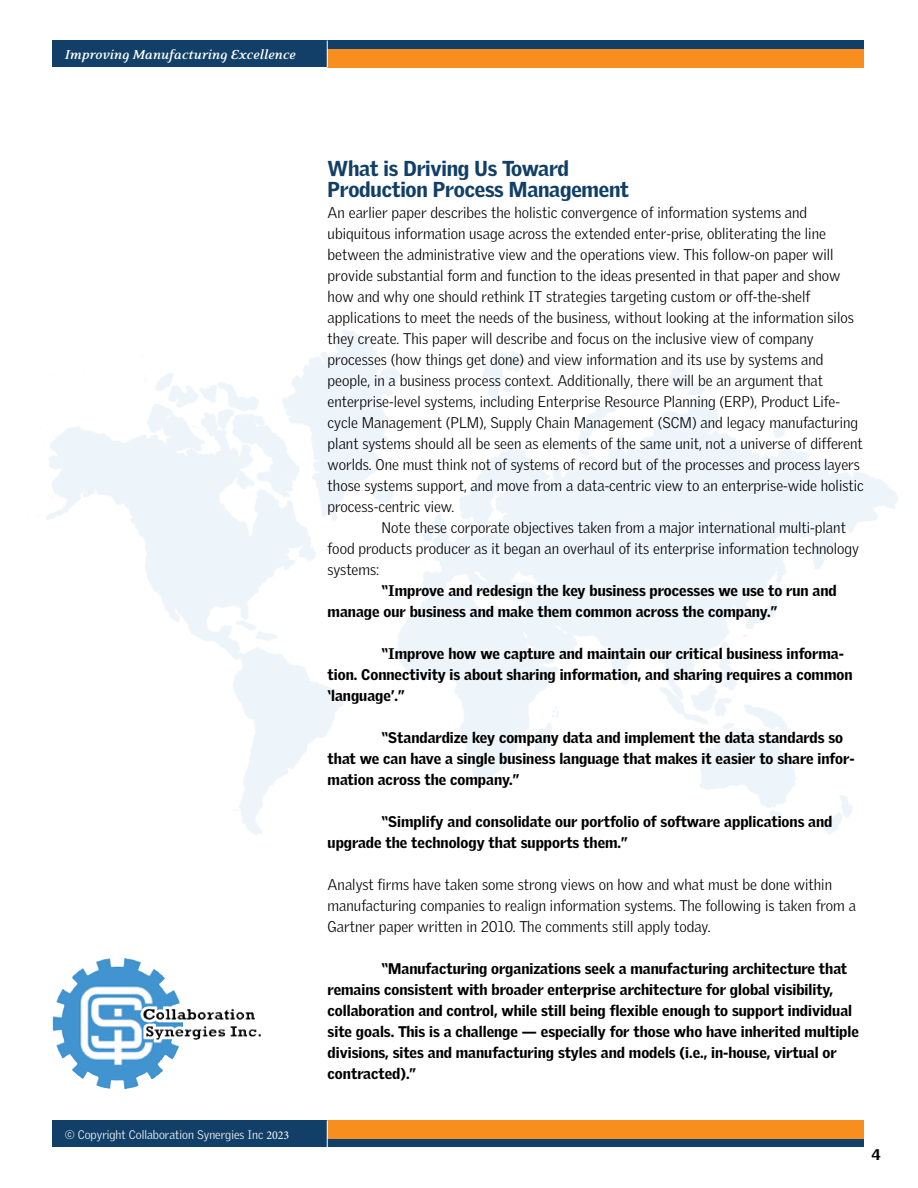
<style>
.page{position:relative;width:918px;height:1188px;background:#fff}
.page>*{position:absolute;margin:0;border:0;box-sizing:border-box;transform-origin:0 0}
.t1{font:900 21px/21px "Griffith Gothic";letter-spacing:-.01em;color:#113f67}
.t2{font:300 15px/21px "Griffith Gothic";color:#000}
.t3{font:900 15px/21px "Griffith Gothic";color:#000}
.t4{font:italic 700 15px "Eidetic Neo";color:#fff}
.t5{font:300 12px "Griffith Gothic";color:#fff}
.s1{font-family:"Minion Pro";font-weight:400}
</style>
<div class="page">
<div style="left:53px;top:40px;width:811px;height:28px;background:#113f67"></div>
<div style="left:328px;top:49px;width:536px;height:19px;background:#f78e1e"></div>
<svg style="left:327px;top:40px;width:1px;height:28px"></svg>
<img style="left:71px;top:958px;width:53px;height:34px">
<div style="left:53px;top:1120px;width:811px;height:28px;background:#113f67"></div>
<div style="left:328px;top:1120px;width:536px;height:19px;background:#f78e1e"></div>
<svg style="left:327px;top:1120px;width:1px;height:28px"></svg>
<p class="t4" style="left:65px;top:47px;width:232px">Improving Manufacturing Excellence</p>
<p class="t5" style="left:65px;top:1128px;width:226px">© Copyright Collaboration Synergies Inc <span class="s1">2023</span></p>
<h1 class="t1" style="left:328px;top:158px;width:303px">What is Driving Us Toward<br>Production Process Management</h1>
<p class="t2" style="left:328px;top:202px;width:538px">An earlier paper describes the holistic convergence of information systems and ubiquitous information usage across the extended enter-prise, obliterating the line between the administrative view and the operations view. This follow-on paper will provide substantial form and function to the ideas presented in that paper and show how and why one should rethink IT strategies targeting custom or off-the-shelf applications to meet the needs of the business, without looking at the information silos they create. This paper will describe and focus on the inclusive view of company processes (how things get done) and view information and its use by systems and people, in a business process context. Additionally, there will be an argument that enterprise-level systems, including Enterprise Resource Planning (ERP), Product Life&shy;cycle Management (PLM), Supply Chain Management (SCM) and legacy manufacturing plant systems should all be seen as elements of the same unit, not a universe of different worlds. One must think not of systems of record but of the processes and process layers those systems support, and move from a data-centric view to an enterprise-wide holistic process-centric view.</p>
<p class="t2" style="left:328px;top:517px;width:533px;text-indent:54px">Note these corporate objectives taken from a major international multi-plant food products producer as it began an overhaul of its enterprise information technology systems:</p>
<p class="t3" style="left:328px;top:580px;width:511px;text-indent:54px">“Improve and redesign the key business processes we use to run and manage our business and make them common across the company.”</p>
<p class="t3" style="left:328px;top:643px;width:526px;text-indent:54px">“Improve how we capture and maintain our critical business informa&shy;tion. Connectivity is about sharing information, and sharing requires a common ‘language’.”</p>
<p class="t3" style="left:328px;top:727px;width:529px;text-indent:54px">“Standardize key company data and implement the data standards so that we can have a single business language that makes it easier to share infor&shy;mation across the company.”</p>
<p class="t3" style="left:328px;top:811px;width:506px;text-indent:54px">“Simplify and consolidate our portfolio of software applications and upgrade the technology that supports them.”</p>
<p class="t2" style="left:328px;top:874px;width:530px">Analyst firms have taken some strong views on how and what must be done within manufacturing companies to realign information systems. The following is taken from a<br>Gartner paper written in 2010. The comments still apply today.</p>
<p class="t3" style="left:328px;top:958px;width:533px;text-indent:54px">“Manufacturing organizations seek a manufacturing architecture that remains consistent with broader enterprise architecture for global visibility, collaboration and control, while still being flexible enough to support individual site goals. This is a challenge — especially for those who have inherited multiple divisions, sites and manufacturing styles and models (i.e., in-house, virtual or contracted).”</p>
<p class="t3" style="left:872px;top:1143px;width:11px">4</p>
</div>
